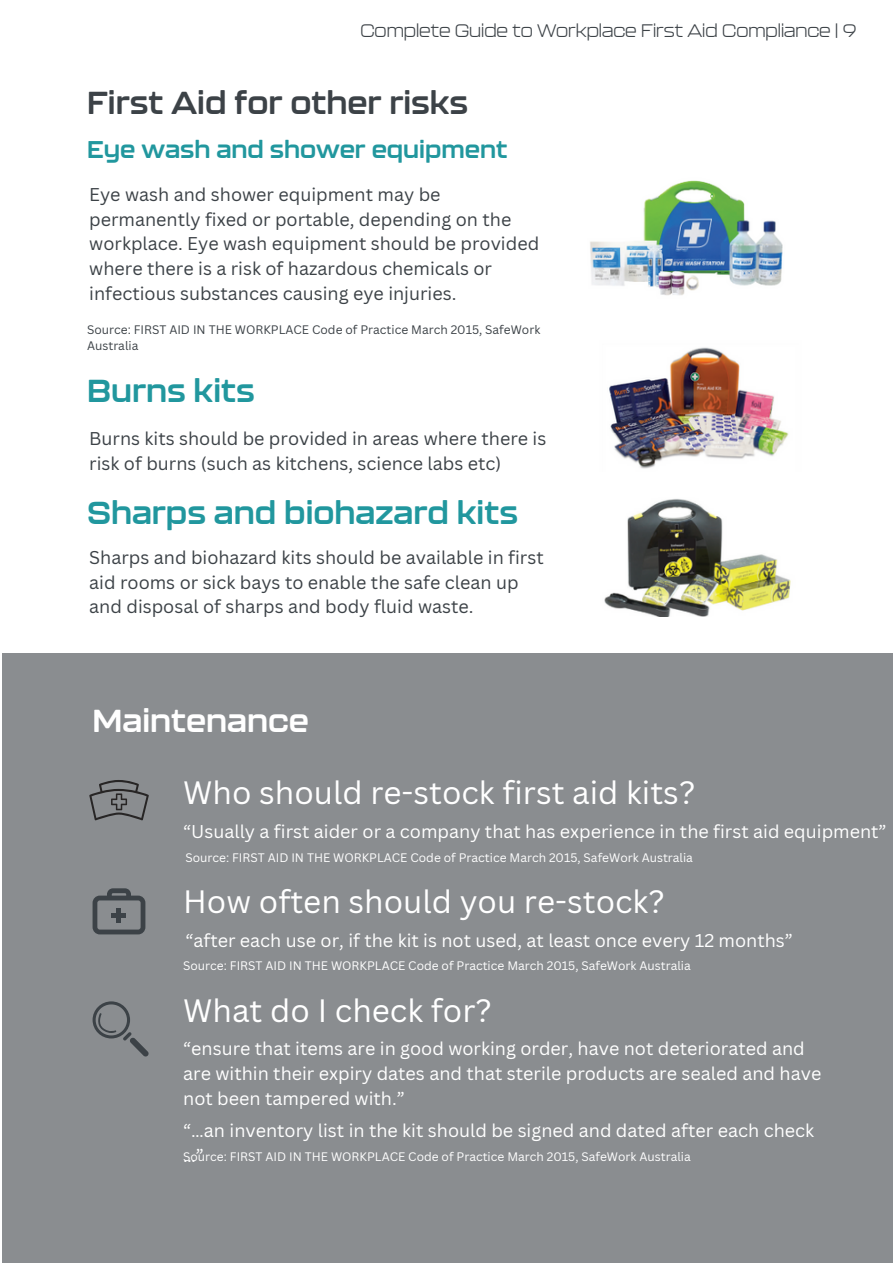
<style>
.page{position:relative;width:893px;height:1264px;background:#fff}
.page>*{position:absolute;margin:0;border:0;box-sizing:border-box;transform-origin:0 0}
.t1{font:31.5px "Canva Sans";color:#fff}
.t2{font:700 31.5px "Kallisto";color:#21979e}
.t3{font:700 31.5px "Kallisto";color:#3c4247}
.t4{font:700 31.5px "Kallisto";color:#fff}
.t5{font:700 24px "Kallisto";color:#21979e}
.t6{font:18px/24.8px "Canva Sans";color:#3c4247}
.t7{font:18px/24.8px "Canva Sans";color:#fff}
.t8{font:300 18px "Kallisto";color:#3c4247}
.t9{font:12px "Canva Sans";color:#fff}
.t10{font:12px/16px "Canva Sans";color:#3c4247}
</style>
<div class="page">
<div style="left:3px;top:653px;width:889px;height:609px;background:#8a8d90"></div>
<img style="left:590px;top:180px;width:193px;height:116px">
<img style="left:609px;top:347px;width:180px;height:122px">
<img style="left:604px;top:499px;width:187px;height:118px">
<svg style="left:89px;top:780px;width:60px;height:40px"></svg>
<svg style="left:93px;top:888px;width:52px;height:46px"></svg>
<hr style="left:117px;top:907px;width:4px;height:15px;background:#3c4247">
<div style="left:112px;top:912px;width:14px;height:5px;background:#3c4247"></div>
<svg style="left:93px;top:1001px;width:56px;height:55px"></svg>
<p class="t8" style="left:360px;top:19px;width:497px">Complete Guide to Workplace First Aid Compliance | 9</p>
<h1 class="t3" style="left:87px;top:82px;width:382px">First Aid for other risks</h1>
<h2 class="t5" style="left:87px;top:134px;width:422px">Eye wash and shower equipment</h2>
<p class="t6" style="left:89px;top:181px;width:451px">Eye wash and shower equipment may be permanently fixed or portable, depending on the workplace. Eye wash equipment should be provided where there is a risk of hazardous chemicals or infectious substances causing eye injuries.</p>
<p class="t10" style="left:87px;top:321px;width:455px">Source: FIRST AID IN THE WORKPLACE Code of Practice March 2015, SafeWork<br>Australia</p>
<h1 class="t2" style="left:87px;top:370px;width:169px">Burns kits</h1>
<p class="t6" style="left:89px;top:426px;width:458px">Burns kits should be provided in areas where there is risk of burns (such as kitchens, science labs etc)</p>
<h1 class="t2" style="left:87px;top:492px;width:432px">Sharps and biohazard kits</h1>
<p class="t6" style="left:89px;top:544px;width:456px">Sharps and biohazard kits should be available in first aid rooms or sick bays to enable the safe clean up and disposal of sharps and body fluid waste.</p>
<h1 class="t4" style="left:93px;top:700px;width:218px">Maintenance</h1>
<h1 class="t1" style="left:183px;top:770px;width:513px">Who should re-stock first aid kits?</h1>
<p class="t7" style="left:183px;top:818px;width:704px">“Usually a first aider or a company that has experience in the first aid equipment”</p>
<p class="t9" style="left:185px;top:849px;width:509px">Source: FIRST AID IN THE WORKPLACE Code of Practice March 2015, SafeWork Australia</p>
<h1 class="t1" style="left:183px;top:879px;width:483px">How often should you re-stock?</h1>
<p class="t7" style="left:185px;top:927px;width:609px">“after each use or, if the kit is not used, at least once every 12 months”</p>
<p class="t9" style="left:183px;top:957px;width:509px">Source: FIRST AID IN THE WORKPLACE Code of Practice March 2015, SafeWork Australia</p>
<h1 class="t1" style="left:183px;top:988px;width:310px">What do I check for?</h1>
<p class="t7" style="left:183px;top:1035px;width:639px">“ensure that items are in good working order, have not deteriorated and are within their expiry dates and that sterile products are sealed and have not been tampered with.”</p>
<p class="t7" style="left:183px;top:1117px;width:632px">“…an inventory list in the kit should be signed and dated after each check …”</p>
<p class="t9" style="left:183px;top:1147px;width:509px">Source: FIRST AID IN THE WORKPLACE Code of Practice March 2015, SafeWork Australia</p>
</div>
